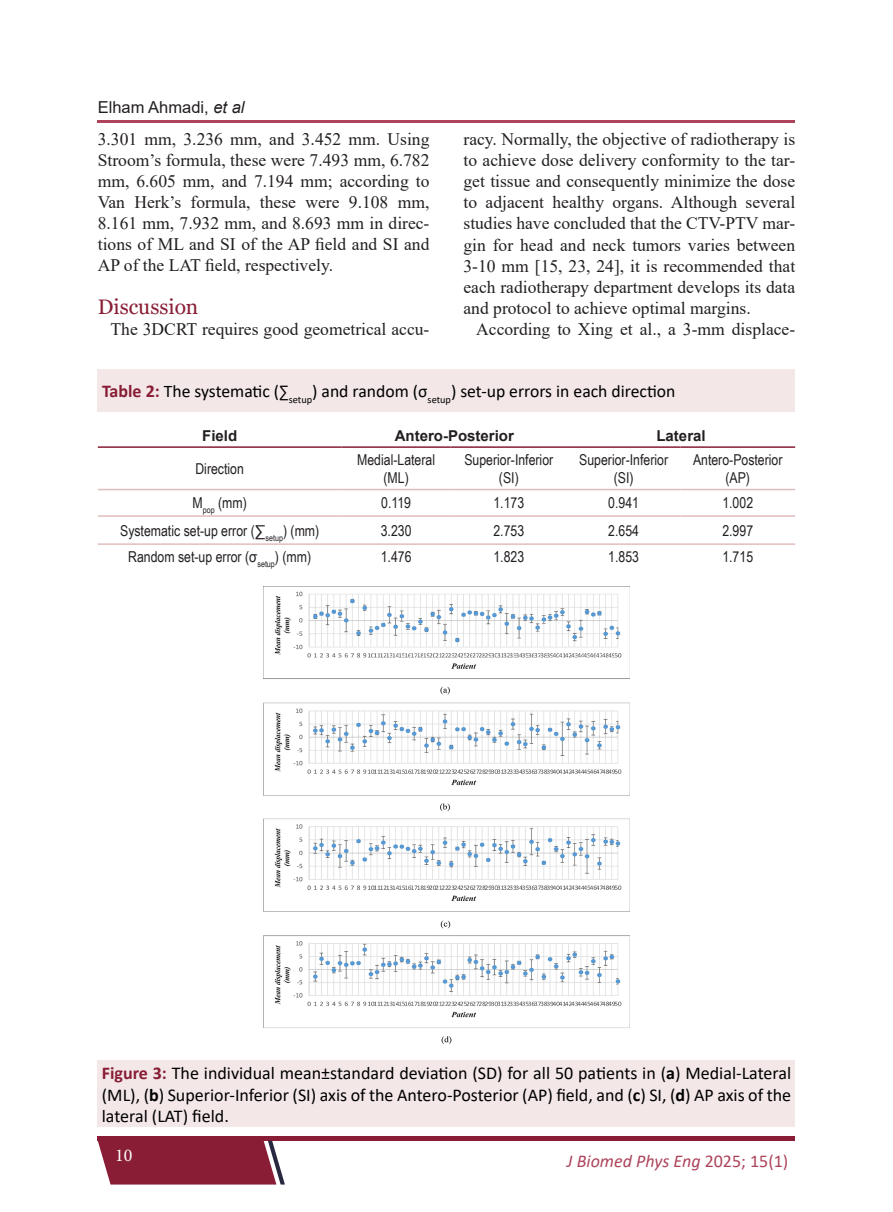
<style>
.page{position:relative;width:893px;height:1212px;background:#fff}
.page>*{position:absolute;margin:0;border:0;box-sizing:border-box;transform-origin:0 0}
.Heading{font:21px "Georgia";color:#881d35}
.Figure{font:18px/21.6px "Calibri";color:#000;text-align:justify}
.t1{font:italic 18px "Calibri";color:#ad445b}
.t2{font:18px "Minion Pro";color:#fff}
.Figure-2{font:17.7px "Calibri";color:#000}
.Body{font:17.55px/21px "Times New Roman";color:#231f20;text-align:justify}
.Running_Author{font:16.5px "Arial";color:#231f20}
.t3{font:15px/18px "Arial Narrow";color:#231f20;text-align:center}
.t4{font:700 15px "Arial";color:#231f20}
.s1{font-style:italic}
.s2{font-weight:700;font-size:18px;color:#881d35}
.s3{font-weight:700;color:#881d35}
.s4{font-weight:700}
.s5{font-style:normal}
</style>
<div class="page">
<div style="left:98px;top:1136px;width:697px;height:5px;background:#881d35"></div>
<svg style="left:98px;top:1141px;width:187px;height:43px;background:#903147"></svg>
<hr style="left:98px;top:120px;width:697px;height:2px;background:#ad445b">
<hr style="left:98px;top:489px;width:244px;height:1px;background:#e0bdbd">
<hr style="left:342px;top:489px;width:109px;height:1px;background:#e0bdbd">
<hr style="left:451px;top:489px;width:116px;height:1px;background:#e0bdbd">
<hr style="left:567px;top:489px;width:113px;height:1px;background:#e0bdbd">
<hr style="left:680px;top:489px;width:115px;height:1px;background:#e0bdbd">
<hr style="left:98px;top:515px;width:244px;height:2px;background:#e0bdbd">
<hr style="left:342px;top:515px;width:109px;height:2px;background:#e0bdbd">
<hr style="left:451px;top:515px;width:116px;height:2px;background:#e0bdbd">
<hr style="left:567px;top:515px;width:113px;height:2px;background:#e0bdbd">
<hr style="left:680px;top:515px;width:115px;height:2px;background:#e0bdbd">
<hr style="left:98px;top:543px;width:244px;height:2px;background:#e0bdbd">
<hr style="left:342px;top:543px;width:109px;height:2px;background:#e0bdbd">
<hr style="left:451px;top:543px;width:116px;height:2px;background:#e0bdbd">
<hr style="left:567px;top:543px;width:113px;height:2px;background:#e0bdbd">
<hr style="left:680px;top:543px;width:115px;height:2px;background:#e0bdbd">
<hr style="left:98px;top:446px;width:244px;height:2px;background:#881d35">
<hr style="left:342px;top:446px;width:109px;height:2px;background:#881d35">
<hr style="left:451px;top:446px;width:116px;height:2px;background:#881d35">
<hr style="left:567px;top:446px;width:113px;height:2px;background:#881d35">
<hr style="left:680px;top:446px;width:115px;height:2px;background:#881d35">
<div style="left:98px;top:369px;width:697px;height:42px;background:#f3e7e8"></div>
<div style="left:98px;top:1060px;width:697px;height:67px;background:#f3e7e8"></div>
<img style="left:264px;top:586px;width:365px;height:458px">
<p class="Running_Author" style="left:98px;top:96px;width:148px">Elham Ahmadi, <span class="s1">et al</span></p>
<p class="Body" style="left:98px;top:128px;width:333px">3.301 mm, 3.236 mm, and 3.452 mm. Using Stroom’s formula, these were 7.493 mm, 6.782 mm, 6.605 mm, and 7.194 mm; according to Van Herk’s formula, these were 9.108 mm, 8.161 mm, 7.932 mm, and 8.693 mm in direc&shy;tions of ML and SI of the AP field and SI and AP of the LAT field, respectively.</p>
<p class="Heading" style="left:98px;top:294px;width:102px">Discussion</p>
<p class="Body" style="left:111px;top:318px;width:320px">The 3DCRT requires good geometrical accu-</p>
<p class="Body" style="left:463px;top:128px;width:333px">racy. Normally, the objective of radiotherapy is to achieve dose delivery conformity to the tar&shy;get tissue and consequently minimize the dose to adjacent healthy organs. Although several studies have concluded that the CTV-PTV mar&shy;gin for head and neck tumors varies between 3-10 mm [15, 23, 24], it is recommended that each radiotherapy department develops its data and protocol to achieve optimal margins.</p>
<p class="Body" style="left:476px;top:318px;width:320px">According to Xing et al., a 3-mm displace-</p>
<p class="Figure-2" style="left:102px;top:379px;width:575px"><span class="s2">Table 2:</span> The systematic (∑<sub>setup</sub>) and random (σ<sub>setup</sub>) set-up errors in each direction</p>
<p class="t4" style="left:202px;top:425px;width:37px">Field</p>
<p class="t4" style="left:395px;top:425px;width:121px">Antero-Posterior</p>
<p class="t4" style="left:656px;top:425px;width:51px">Lateral</p>
<p class="t3" style="left:195px;top:459px;width:50px">Direction</p>
<p class="t3" style="left:357px;top:450px;width:79px">Medial-Lateral (ML)</p>
<p class="t3" style="left:464px;top:450px;width:90px">Superior-Inferior (SI)</p>
<p class="t3" style="left:579px;top:450px;width:90px">Superior-Inferior (SI)</p>
<p class="t3" style="left:693px;top:450px;width:91px">Antero-Posterior (AP)</p>
<p class="t3" style="left:193px;top:493px;width:56px">M<sub>pop</sub> (mm)</p>
<p class="t3" style="left:381px;top:493px;width:31px">0.119</p>
<p class="t3" style="left:493px;top:493px;width:32px">1.173</p>
<p class="t3" style="left:608px;top:493px;width:32px">0.941</p>
<p class="t3" style="left:722px;top:493px;width:32px">1.002</p>
<p class="t3" style="left:120px;top:521px;width:201px">Systematic set-up error (∑<sub>setup</sub>) (mm)</p>
<p class="t3" style="left:381px;top:521px;width:32px">3.230</p>
<p class="t3" style="left:493px;top:521px;width:32px">2.753</p>
<p class="t3" style="left:608px;top:521px;width:32px">2.654</p>
<p class="t3" style="left:722px;top:521px;width:32px">2.997</p>
<p class="t3" style="left:128px;top:547px;width:184px">Random set-up error (σ<sub>setup</sub>) (mm)</p>
<p class="t3" style="left:381px;top:547px;width:32px">1.476</p>
<p class="t3" style="left:493px;top:547px;width:32px">1.823</p>
<p class="t3" style="left:608px;top:547px;width:32px">1.853</p>
<p class="t3" style="left:722px;top:547px;width:32px">1.715</p>
<p class="Figure" style="left:102px;top:1062px;width:691px"><span class="s3">Figure 3:</span> The individual mean±standard deviation (SD) for all 50 patients in (<span class="s4">a</span>) Medial-Lateral (ML), (<span class="s4">b</span>) Superior-Inferior (SI) axis of the Antero-Posterior (AP) field, and (<span class="s4">c</span>) SI, (<span class="s4">d</span>) AP axis of the lateral (LAT) field.</p>
<p class="t2" style="left:115px;top:1143px;width:19px">10</p>
<p class="t1" style="left:567px;top:1148px;width:223px">J Biomed Phys Eng <span class="s5">2025; 15(1)</span></p>
</div>
